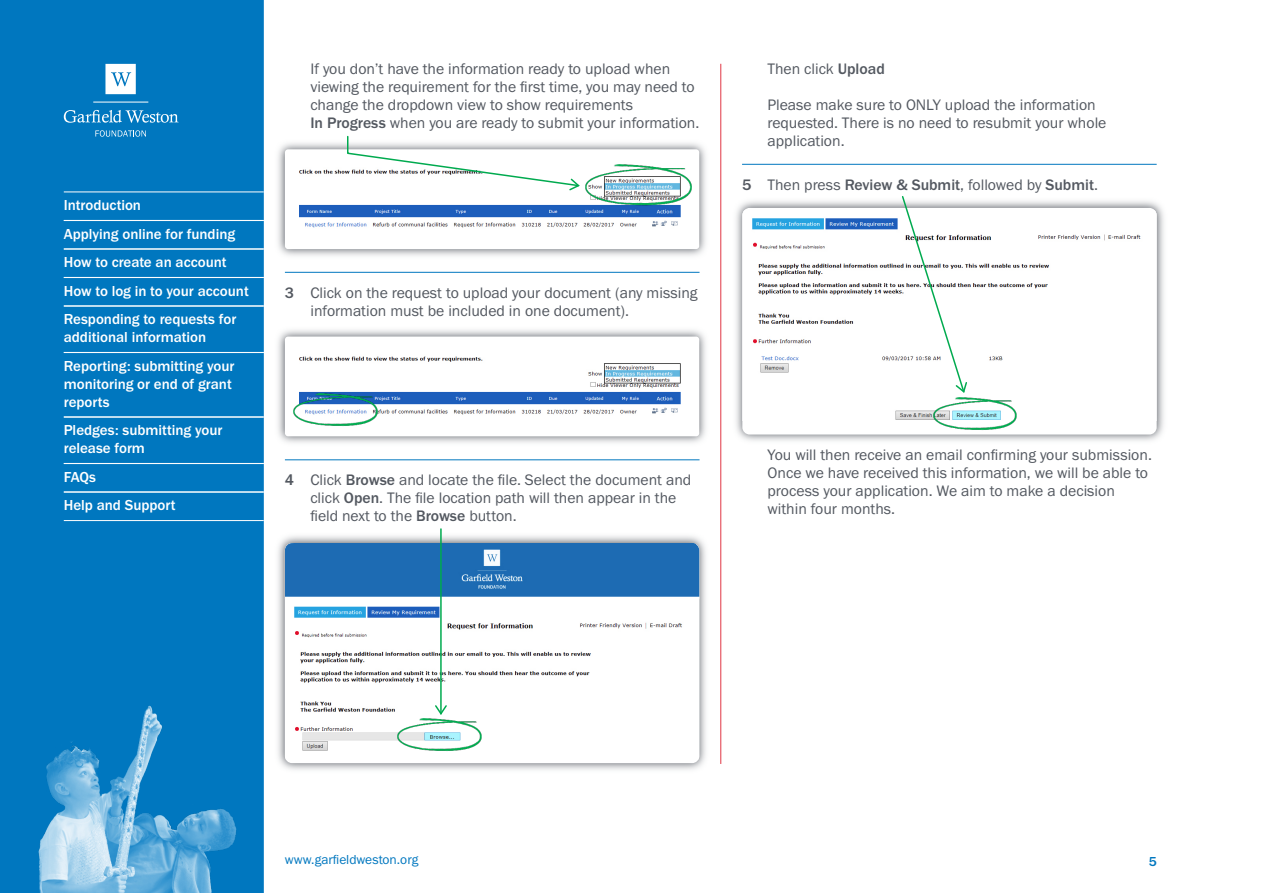
<style>
.page{position:relative;width:1263px;height:893px;background:#fff}
.page>*{position:absolute;margin:0;border:0;box-sizing:border-box;transform-origin:0 0}
.t1{font:15.75px/18px "Franklin Gothic URW Boo";color:#535860}
.t2{font:500 15px/28.5px "Franklin Gothic URW";color:#fff}
.t3{font:13.5px "Franklin Gothic URW Boo";color:#0077bf}
.t4{font:500 13.5px "Franklin Gothic URW";color:#0077bf}
.s1{font-family:"Franklin Gothic URW";font-weight:500}
</style>
<div class="page">
<hr style="left:720px;top:64px;width:1px;height:700px;background:#e03643">
<hr style="left:285px;top:272px;width:414px;height:1px;background:#0077bf">
<hr style="left:285px;top:459px;width:414px;height:1px;background:#0077bf">
<hr style="left:742px;top:164px;width:415px;height:1px;background:#0077bf">
<div style="left:0;top:0;width:264px;height:893px;background:#0077bf"></div>
<hr style="left:93px;top:102px;width:55px;height:1px;background:#fff">
<svg style="left:105px;top:64px;width:31px;height:30px"></svg>
<svg style="left:64px;top:110px;width:114px;height:13px"></svg>
<svg style="left:95px;top:130px;width:51px;height:7px"></svg>
<img style="left:39px;top:705px;width:197px;height:188px">
<hr style="left:64px;top:192px;width:200px;height:1px;background:#fff">
<hr style="left:64px;top:220px;width:200px;height:1px;background:#fff">
<hr style="left:64px;top:249px;width:200px;height:1px;background:#fff">
<hr style="left:64px;top:277px;width:200px;height:1px;background:#fff">
<hr style="left:64px;top:306px;width:200px;height:1px;background:#fff">
<hr style="left:64px;top:352px;width:200px;height:1px;background:#fff">
<hr style="left:64px;top:417px;width:200px;height:1px;background:#fff">
<hr style="left:64px;top:463px;width:200px;height:1px;background:#fff">
<hr style="left:64px;top:492px;width:200px;height:1px;background:#fff">
<hr style="left:64px;top:520px;width:200px;height:1px;background:#fff">
<img style="left:278px;top:143px;width:428px;height:113px">
<div style="left:285px;top:149px;width:414px;height:100px;background:#fff;border-radius:3px"></div>
<img style="left:300px;top:169px;width:381px;height:59px">
<img style="left:278px;top:330px;width:428px;height:113px">
<div style="left:285px;top:337px;width:414px;height:99px;background:#fff;border-radius:3px"></div>
<img style="left:300px;top:356px;width:381px;height:59px">
<img style="left:278px;top:536px;width:428px;height:234px">
<img style="left:285px;top:599px;width:414px;height:160px">
<img style="left:285px;top:543px;width:414px;height:56px">
<img style="left:585px;top:164px;width:106px;height:41px">
<svg style="left:346px;top:135px;width:235px;height:57px"></svg>
<img style="left:294px;top:394px;width:83px;height:32px">
<img style="left:398px;top:718px;width:83px;height:33px">
<svg style="left:434px;top:704px;width:14px;height:12px"></svg>
<hr style="left:440px;top:529px;width:2px;height:185px;background:#00aa4f">
<img style="left:736px;top:201px;width:428px;height:240px">
<div style="left:742px;top:208px;width:415px;height:226px;background:#fff;border-radius:7px"></div>
<img style="left:742px;top:211px;width:415px;height:210px">
<img style="left:933px;top:398px;width:84px;height:32px">
<svg style="left:901px;top:196px;width:67px;height:198px"></svg>
<p class="t2" style="left:64px;top:194px;width:187px">Introduction<br>Applying online for funding<br>How to create an account<br>How to log in to your account<br>Responding to requests for</p>
<p class="t2" style="left:64px;top:326px;width:172px">additional information<br>Reporting: submitting your</p>
<p class="t2" style="left:64px;top:377px;width:170px;line-height:18px">monitoring or end of grant reports</p>
<p class="t2" style="left:64px;top:424px;width:160px;line-height:18px">Pledges: submitting your release form</p>
<p class="t2" style="left:64px;top:465px;width:113px">FAQs<br>Help and Support</p>
<p class="t1" style="left:310px;top:63px;width:390px">If you don’t have the information ready to upload when viewing the requirement for the first time, you may need to change the dropdown view to show requirements<br><span class="s1">In Progress</span> when you are ready to submit your information.</p>
<p class="t1" style="left:310px;top:286px;width:389px;text-indent:-26px"><span class="s1">3</span> Click on the request to upload your document (any missing information must be included in one document).</p>
<p class="t1" style="left:310px;top:474px;width:382px;text-indent:-26px"><span class="s1">4</span> Click <span class="s1">Browse</span> and locate the file. Select the document and click <span class="s1">Open</span>. The file location path will then appear in the field next to the <span class="s1">Browse</span> button.</p>
<p class="t1" style="left:767px;top:63px;width:119px">Then click <span class="s1">Upload</span></p>
<p class="t1" style="left:767px;top:99px;width:340px">Please make sure to ONLY upload the information requested. There is no need to resubmit your whole application.</p>
<p class="t1" style="left:742px;top:178px;width:357px"><span class="s1">5</span> Then press <span class="s1">Review &amp; Submit</span>, followed by <span class="s1">Submit</span>.</p>
<p class="t1" style="left:767px;top:448px;width:386px">You will then receive an email confirming your submission.<br>Once we have received this information, we will be able to process your application. We aim to make a decision within four months.</p>
<p class="t3" style="left:285px;top:855px;width:135px">www.garfieldweston.org</p>
<p class="t4" style="left:1149px;top:857px;width:9px">5</p>
</div>
